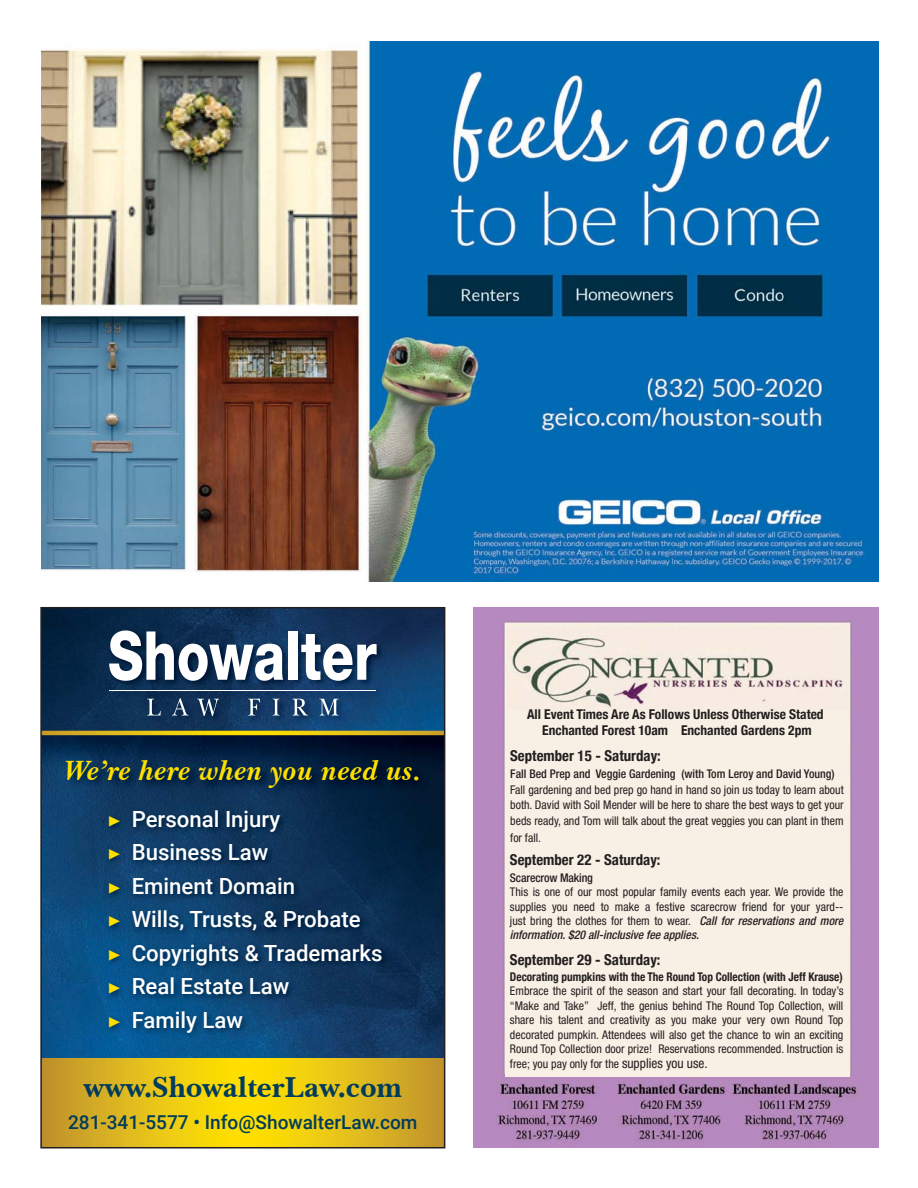
<style>
.page{position:relative;width:918px;height:1188px;background:#fff}
.page>*{position:absolute;margin:0;border:0;box-sizing:border-box;transform-origin:0 0}
.t1{font:700 29.4px "New Baskerville IT Cby BT";color:#003c5b}
.t2{font:italic 700 28.5px "New Baskerville IT Cby BT";color:#fedf00}
.t3{font:500 22.35px/33.5px "Roboto";color:#fff}
.t4{font:500 19.2px "Roboto";color:#003c5b}
.t5{font:700 condensed 15px "Helvetica Neue";color:#231f20}
.t6{font:700 condensed 13.5px/16.2px "Helvetica Neue";color:#231f20;text-align:center}
.t7{font:condensed 12px/14.5px "Helvetica Neue";color:#231f20}
.t8{font:500 condensed 12px "Helvetica Neue";color:#231f20}
.t9{font:700 condensed 12px "Helvetica Neue";color:#231f20;scale:.94 1}
.s1{font-family:"Minion Pro";font-weight:400;color:#fedf00}
.s2{font-weight:500;font-style:italic}
.s3{font-size:13.5px}
</style>
<div class="page">
<img style="left:41px;top:41px;width:837px;height:540px">
<img style="left:43px;top:777px;width:399px;height:281px">
<img style="left:43px;top:735px;width:399px;height:42px">
<svg style="left:43px;top:610px;width:399px;height:125px;background:#1c3d53"></svg>
<svg style="left:43px;top:1058px;width:399px;height:87px;background:#e3be18"></svg>
<img style="left:107px;top:628px;width:278px;height:97px">
<svg style="left:109px;top:630px;width:174px;height:51px"></svg>
<div style="left:288px;top:631px;width:9px;height:49px;background:#fff"></div>
<svg style="left:301px;top:634px;width:76px;height:47px"></svg>
<svg style="left:147px;top:699px;width:14px;height:17px"></svg>
<svg style="left:172px;top:698px;width:16px;height:18px"></svg>
<svg style="left:197px;top:699px;width:22px;height:17px"></svg>
<svg style="left:248px;top:699px;width:12px;height:17px"></svg>
<svg style="left:273px;top:699px;width:6px;height:17px"></svg>
<svg style="left:292px;top:699px;width:16px;height:17px"></svg>
<svg style="left:319px;top:699px;width:20px;height:17px"></svg>
<hr style="left:109px;top:690px;width:267px;height:1px;background:#fff">
<img style="left:105px;top:807px;width:285px;height:233px">
<img style="left:64px;top:757px;width:366px;height:43px">
<div style="left:40px;top:607px;width:405px;height:541px;border:2px solid #231f20"></div>
<img style="left:473px;top:608px;width:405px;height:540px">
<div style="left:505px;top:710px;width:345px;height:367px;background:#f8f0e4"></div>
<h2 class="t2" style="left:64px;top:753px;width:358px">We’re here when you need us.</h2>
<h3 class="t3" style="left:107px;top:803px;width:277px"><span class="s1">▶</span> Personal Injury<br><span class="s1">▶</span> Business Law<br><span class="s1">▶</span> Eminent Domain<br><span class="s1">▶</span> Wills, Trusts, &amp; Probate<br><span class="s1">▶</span> Copyrights &amp; Trademarks <span class="s1">▶</span> Real Estate Law<br><span class="s1">▶</span> Family Law</h3>
<h1 class="t1" style="left:84px;top:1069px;width:320px">www.ShowalterLaw.com</h1>
<h3 class="t4" style="left:68px;top:1111px;width:351px">281-341-5577 • Info@ShowalterLaw.com</h3>
<p class="t6" style="left:527px;top:706px;width:298px">All Event Times Are As Follows Unless Otherwise Stated<br>Enchanted Forest 10am Enchanted Gardens 2pm</p>
<p class="t5" style="left:510px;top:747px;width:152px">September 15 - Saturday:</p>
<p class="t8" style="left:510px;top:769px;width:326px">Fall Bed Prep and Veggie Gardening (with Tom Leroy and David Young)</p>
<p class="t7" style="left:510px;top:784px;width:335px">Fall gardening and bed prep go hand in hand so join us today to learn about both. David with Soil Mender will be here to share the best ways to get your</p>
<p class="t7" style="left:510px;top:814px;width:335px;line-height:16.5px">beds ready, and Tom will talk about the great veggies you can plant in them for fall.</p>
<p class="t5" style="left:510px;top:851px;width:152px">September 22 - Saturday:</p>
<p class="t8" style="left:510px;top:873px;width:85px">Scarecrow Making</p>
<p class="t7" style="left:510px;top:886px;width:335px;text-align:justify">This is one of our most popular family events each year. We provide the supplies you need to make a festive scarecrow friend for your yard-- just bring the clothes for them to wear. <span class="s2">Call for reservations and more information. $20 all-inclusive fee applies.</span></p>
<p class="t5" style="left:510px;top:950px;width:152px">September 29 - Saturday:</p>
<p class="t9" style="left:510px;top:969px;width:356px">Decorating pumpkins with the The Round Top Collection (with Jeff Krause)</p>
<p class="t7" style="left:510px;top:985px;width:335px;text-align:justify">Embrace the spirit of the season and start your fall decorating. In today’s “Make and Take” Jeff, the genius behind The Round Top Collection, will share his talent and creativity as you make your very own Round Top decorated pumpkin. Attendees will also get the chance to win an exciting Round Top Collection door prize! Reservations recommended. Instruction is free; you pay only for the <span class="s3">supplies you use.</span></p>
</div>
